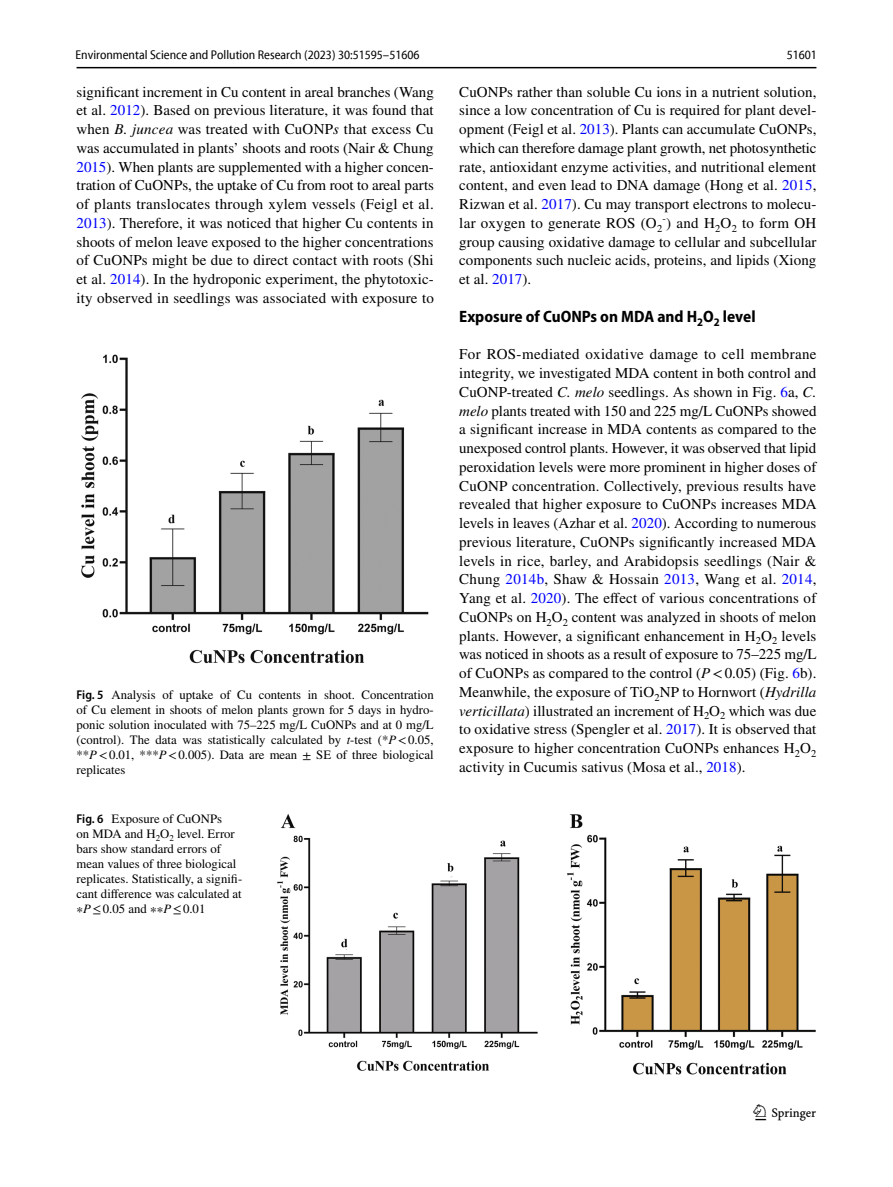
<style>
.page{position:relative;width:893px;height:1187px;background:#fff}
.page>*{position:absolute;margin:0;border:0;box-sizing:border-box;transform-origin:0 0}
.t1{font:22.5px "Springnew Regular 3";color:#000}
.t2{font:700 semi-condensed 16.5px "Myriad Pro";color:#000}
.t3{font:15px/18.8px "STIX";letter-spacing:.005em;color:#000;text-align:justify}
.t4{font:12.75px/15px "STIX";color:#000;text-align:justify}
.t5{font:semi-condensed 12.75px "Myriad Pro Unic";color:#000}
.s1{color:#00f}
.s2{font-style:italic}
.s3{font-family:"Myriad Pro";font-weight:600;font-stretch:semi-condensed}
</style>
<div class="page">
<hr style="left:77px;top:67px;width:739px;height:1px;background:#000">
<img style="left:81px;top:354px;width:348px;height:309px">
<img style="left:277px;top:814px;width:539px;height:259px">
<p class="t5" style="left:76px;top:50px;width:346px">Environmental Science and Pollution Research (2023) 30:51595–51606</p>
<p class="t5" style="left:787px;top:50px;width:32px">51601</p>
<p class="t3" style="left:77px;top:83px;width:359px">significant increment in Cu content in areal branches (Wang et al. <span class="s1">2012</span>). Based on previous literature, it was found that when <span class="s2">B. juncea</span> was treated with CuONP<span class="s2">s</span> that excess Cu was accumulated in plants’ shoots and roots (Nair &amp; Chung <span class="s1">2015</span>). When plants are supplemented with a higher concen&shy;tration of CuONPs, the uptake of Cu from root to areal parts of plants translocates through xylem vessels (Feigl et al.<br><span class="s1">2013</span>). Therefore, it was noticed that higher Cu contents in shoots of melon leave exposed to the higher concentrations of CuONPs might be due to direct contact with roots (Shi et al. <span class="s1">2014</span>). In the hydroponic experiment, the phytotoxic&shy;ity observed in seedlings was associated with exposure to</p>
<p class="t3" style="left:459px;top:83px;width:359px">CuONPs rather than soluble Cu ions in a nutrient solution, since a low concentration of Cu is required for plant devel&shy;opment (Feigl et al. <span class="s1">2013</span>). Plants can accumulate CuONPs, which can therefore damage plant growth, net photosynthetic rate, antioxidant enzyme activities, and nutritional element content, and even lead to DNA damage (Hong et al. <span class="s1">2015</span>, Rizwan et al. <span class="s1">2017</span>). Cu may transport electrons to molecu&shy;lar oxygen to generate ROS (O<sub>2</sub><sup>-</sup>) and H<sub>2</sub>O<sub>2</sub> to form OH group causing oxidative damage to cellular and subcellular components such nucleic acids, proteins, and lipids (Xiong et al. <span class="s1">2017</span>).</p>
<p class="t2" style="left:459px;top:307px;width:298px">Exposure of CuONPs on MDA and H<sub>2</sub>O<sub>2</sub> level</p>
<p class="t3" style="left:459px;top:346px;width:359px">For ROS-mediated oxidative damage to cell membrane integrity, we investigated MDA content in both control and CuONP-treated <span class="s2">C. melo</span> seedlings. As shown in Fig. <span class="s1">6</span>a, <span class="s2">C. melo</span> plants treated with 150 and 225 mg/L CuONPs showed a significant increase in MDA contents as compared to the unexposed control plants. However, it was observed that lipid peroxidation levels were more prominent in higher doses of CuONP concentration. Collectively, previous results have revealed that higher exposure to CuONPs increases MDA levels in leaves (Azhar et al. <span class="s1">2020</span>). According to numerous previous literature, CuONPs significantly increased MDA levels in rice, barley, and Arabidopsis seedlings (Nair &amp; Chung <span class="s1">2014b</span>, Shaw &amp; Hossain <span class="s1">2013</span>, Wang et al. <span class="s1">2014</span>, Yang et al. <span class="s1">2020</span>). The effect of various concentrations of CuONPs on H<sub>2</sub>O<sub>2</sub> content was analyzed in shoots of melon plants. However, a significant enhancement in H<sub>2</sub>O<sub>2</sub> levels was noticed in shoots as a result of exposure to 75–225 mg/L of CuONPs as compared to the control (<span class="s2">P</span>&lt;0.05) (Fig. <span class="s1">6</span>b).<br>Meanwhile, the exposure of TiO<sub>2</sub>NP to Hornwort (<span class="s2">Hydrilla verticillata</span>) illustrated an increment of H<sub>2</sub>O<sub>2</sub> which was due to oxidative stress (Spengler et al. <span class="s1">2017</span>). It is observed that exposure to higher concentration CuONPs enhances H<sub>2</sub>O<sub>2 </sub>activity in Cucumis sativus (Mosa et al., <span class="s1">2018</span>).</p>
<p class="t4" style="left:77px;top:688px;width:359px"><span class="s3">Fig. 5</span> Analysis of uptake of Cu contents in shoot. Concentration of Cu element in shoots of melon plants grown for 5 days in hydro&shy;ponic solution inoculated with 75–225 mg/L CuONPs and at 0 mg/L (control). The data was statistically calculated by <span class="s2">t</span>-test (*<span class="s2">P</span>&lt;0.05, **<span class="s2">P</span>&lt;0.01, ***<span class="s2">P</span>&lt;0.005). Data are mean ± SE of three biological replicates</p>
<p class="t4" style="left:77px;top:812px;width:167px;text-align:left"><span class="s3">Fig. 6</span> Exposure of CuONPs<br>on MDA and H<sub>2</sub>O<sub>2</sub> level. Error bars show standard errors of mean values of three biological replicates. Statistically, a signifi&shy;cant difference was calculated at ∗<span class="s2">P</span>≤0.05 and ∗∗<span class="s2">P</span>≤0.01</p>
<h1 class="t1" style="left:755px;top:1104px;width:62px">1 3</h1>
</div>
